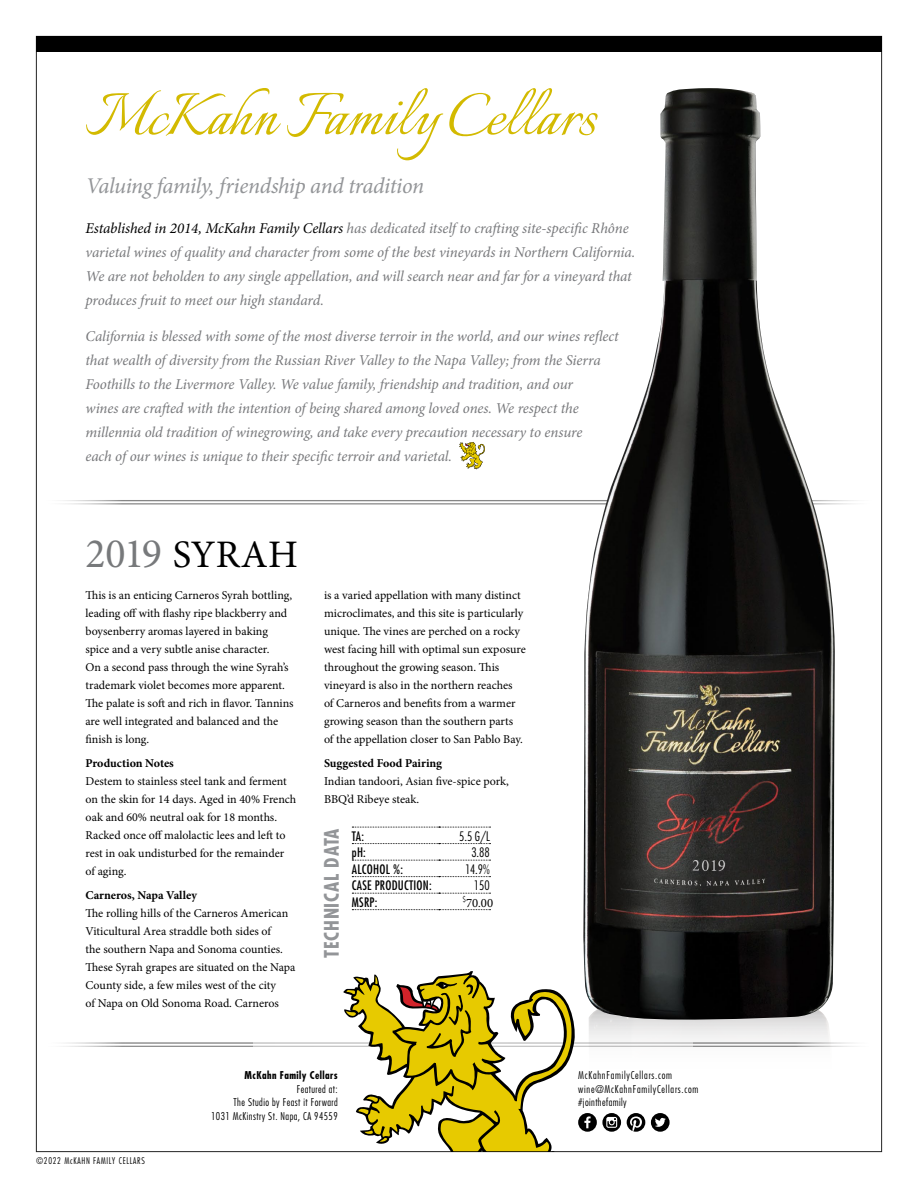
<style>
.page{position:relative;width:918px;height:1188px;background:#fff}
.page>*{position:absolute;margin:0;border:0;box-sizing:border-box;transform-origin:0 0}
.t1{font:75px "Italianno";color:#d3ba00}
.t2{font:39px "Minion Pro";letter-spacing:.01em;color:#000}
.t3{font:italic 22.5px "Minion Pro";letter-spacing:-.02em;color:#939598}
.t4{font:700 condensed 19.5px "Futura Std";letter-spacing:.04em;color:#939598}
.t5{font:italic 15px/24px "Minion Pro";letter-spacing:-.01em;color:#77787b}
.t6{font:condensed 12.75px "Futura Std";letter-spacing:.02em;color:#000}
.t7{font:300 condensed 12.75px "Futura Std";color:#000}
.t8{font:12.75px "Minion Pro";color:#000}
.t9{font:12px/18px "Minion Pro";color:#000}
.t10{font:700 12px "Minion Pro";color:#000}
.t11{font:300 condensed 10.5px/13.5px "Futura Std";letter-spacing:.04em;color:#000;text-align:right}
.t12{font:300 condensed 10.5px/13.5px "Futura Std";letter-spacing:.07em;color:#000}
.t13{font:300 condensed 9px "Futura Std";letter-spacing:.08em;color:#000}
.s1{color:#000}
.s2{font-size:42px;color:#77797b}
.s3{font-family:"Futura Std";font-weight:300;font-stretch:condensed}
.s4{font-weight:700}
</style>
<div class="page">
<hr style="left:36px;top:500px;width:846px;height:1px;background:#000">
<hr style="left:36px;top:503px;width:846px;height:1px;background:#000">
<div style="left:36px;top:36px;width:846px;height:15px;background:#000"></div>
<hr style="left:36px;top:1042px;width:846px;height:2px;background:#000">
<hr style="left:36px;top:1045px;width:846px;height:2px;background:#000">
<div style="left:253px;top:945px;width:440px;height:207px;background:#fff"></div>
<svg style="left:343px;top:971px;width:233px;height:179px"></svg>
<svg style="left:578px;top:1113px;width:19px;height:19px"></svg>
<svg style="left:584px;top:1116px;width:5px;height:12px"></svg>
<img style="left:589px;top:1023px;width:244px;height:130px">
<img style="left:583px;top:88px;width:252px;height:935px">
<svg style="left:352px;top:827px;width:139px;height:1px"></svg>
<svg style="left:352px;top:843px;width:139px;height:1px"></svg>
<svg style="left:352px;top:860px;width:139px;height:1px"></svg>
<svg style="left:352px;top:876px;width:139px;height:1px"></svg>
<svg style="left:352px;top:893px;width:139px;height:1px"></svg>
<svg style="left:352px;top:909px;width:139px;height:1px"></svg>
<svg style="left:459px;top:442px;width:26px;height:28px"></svg>
<p class="t1" style="left:86px;top:74px;width:512px">McKahn Family Cellars</p>
<p class="t3" style="left:86px;top:171px;width:340px">Valuing family, friendship and tradition</p>
<p class="t5" style="left:86px;top:216px;width:551px"><span class="s1">Established in 2014, McKahn Family Cellars</span> has dedicated itself to crafting site-specific Rhône varietal wines of quality and character from some of the best vineyards in Northern California.<br>We are not beholden to any single appellation, and will search near and far for a vineyard that produces fruit to meet our high standard.</p>
<p class="t5" style="left:86px;top:324px;width:535px">California is blessed with some of the most diverse terroir in the world, and our wines reflect that wealth of diversity from the Russian River Valley to the Napa Valley; from the Sierra Foothills to the Livermore Valley. We value family, friendship and tradition, and our<br>wines are crafted with the intention of being shared among loved ones. We respect the millennia old tradition of winegrowing, and take every precaution necessary to ensure<br>each of our wines is unique to their specific terroir and varietal.</p>
<p class="t2" style="left:86px;top:528px;width:214px"><span class="s2">2019</span> SYRAH</p>
<p class="t9" style="left:86px;top:586px;width:210px">This is an enticing Carneros Syrah bottling, leading off with flashy ripe blackberry and boysenberry aromas layered in baking spice and a very subtle anise character.<br>On a second pass through the wine Syrah’s trademark violet becomes more apparent.<br>The palate is soft and rich in flavor. Tannins are well integrated and balanced and the finish is long.</p>
<p class="t10" style="left:86px;top:754px;width:90px">Production Notes</p>
<p class="t9" style="left:86px;top:772px;width:212px">Destem to stainless steel tank and ferment on the skin for 14 days. Aged in 40% French oak and 60% neutral oak for 18 months.<br>Racked once off malolactic lees and left to rest in oak undisturbed for the remainder of aging.</p>
<p class="t10" style="left:86px;top:886px;width:113px">Carneros, Napa Valley</p>
<p class="t9" style="left:86px;top:904px;width:211px">The rolling hills of the Carneros American Viticultural Area straddle both sides of<br>the southern Napa and Sonoma counties.<br>These Syrah grapes are situated on the Napa County side, a few miles west of the city<br>of Napa on Old Sonoma Road. Carneros</p>
<p class="t9" style="left:324px;top:586px;width:203px">is a varied appellation with many distinct microclimates, and this site is particularly unique. The vines are perched on a rocky west facing hill with optimal sun exposure throughout the growing season. This vineyard is also in the northern reaches<br>of Carneros and benefits from a warmer growing season than the southern parts<br>of the appellation closer to San Pablo Bay.</p>
<p class="t10" style="left:324px;top:754px;width:120px">Suggested Food Pairing</p>
<p class="t9" style="left:324px;top:772px;width:186px">Indian tandoori, Asian five-spice pork,<br>BBQ’d Ribeye steak.</p>
<p class="t4" style="left:319px;top:958px;width:131px;rotate:-90deg">TECHNICAL DATA</p>
<p class="t6" style="left:352px;top:828px;width:14px">TA:</p>
<p class="t7" style="left:459px;top:828px;width:32px">5.5 G/L</p>
<p class="t6" style="left:352px;top:845px;width:15px">pH:</p>
<p class="t7" style="left:471px;top:845px;width:20px">3.88</p>
<p class="t6" style="left:352px;top:861px;width:53px">ALCOHOL %:</p>
<p class="t7" style="left:465px;top:861px;width:26px">14.9%</p>
<p class="t6" style="left:352px;top:878px;width:81px">CASE PRODUCTION:</p>
<p class="t7" style="left:474px;top:878px;width:17px">150</p>
<p class="t6" style="left:352px;top:894px;width:27px">MSRP:</p>
<p class="t8" style="left:463px;top:894px;width:32px"><sup>$</sup>70<span class="s3">.</span>00</p>
<p class="t13" style="left:36px;top:1155px;width:110px">©2022 McKAHN FAMILY CELLARS</p>
<p class="t11" style="left:211px;top:1069px;width:128px"><span class="s4">McKahn Family Cellars<br></span>Featured at:<br>The Studio by Feast it Forward<br>1031 McKinstry St. Napa, CA 94559</p>
<p class="t12" style="left:578px;top:1069px;width:122px">McKahnFamilyCellars.com wine@McKahnFamilyCellars.com #jointhefamily</p>
</div>
